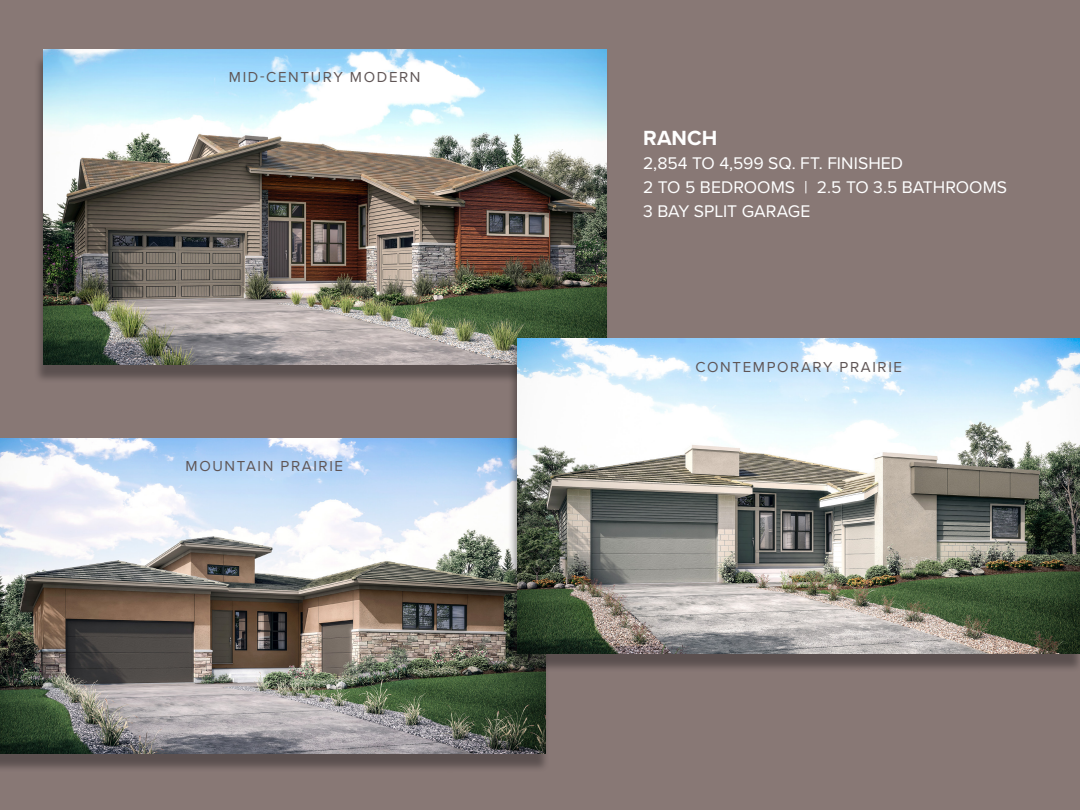
<style>
.page{position:relative;width:1080px;height:810px;background:#887875}
.page>*{position:absolute;margin:0;border:0;box-sizing:border-box;transform-origin:0 0}
.t1{font:700 21.25px "Proxima Nova";color:#fff}
.t2{font:17.5px "Proxima Nova";color:#fff}
.t3{font:15px "Proxima Nova";letter-spacing:.11em;color:#5f5555}
</style>
<div class="page">
<div style="left:33px;top:55px;width:577px;height:329px;background:#231f20;opacity:.44"></div>
<img style="left:44px;top:50px;width:562px;height:315px">
<div style="left:0;top:444px;width:549px;height:329px;background:#231f20;opacity:.44"></div>
<img style="left:0;top:439px;width:546px;height:315px">
<div style="left:507px;top:344px;width:573px;height:329px;background:#231f20;opacity:.44"></div>
<img style="left:518px;top:339px;width:562px;height:315px">
<p class="t3" style="left:229px;top:66px;width:193px">MID-CENTURY MODERN</p>
<p class="t3" style="left:186px;top:454px;width:159px">MOUNTAIN PRAIRIE</p>
<p class="t1" style="left:643px;top:122px;width:76px">RANCH</p>
<p class="t2" style="left:643px;top:150px;width:262px">2,854 TO 4,599 SQ. FT. FINISHED</p>
<p class="t2" style="left:643px;top:174px;width:366px">2 TO 5 BEDROOMS | 2.5 TO 3.5 BATHROOMS</p>
<p class="t2" style="left:643px;top:198px;width:169px">3 BAY SPLIT GARAGE</p>
<p class="t3" style="left:695px;top:355px;width:208px">CONTEMPORARY PRAIRIE</p>
</div>
